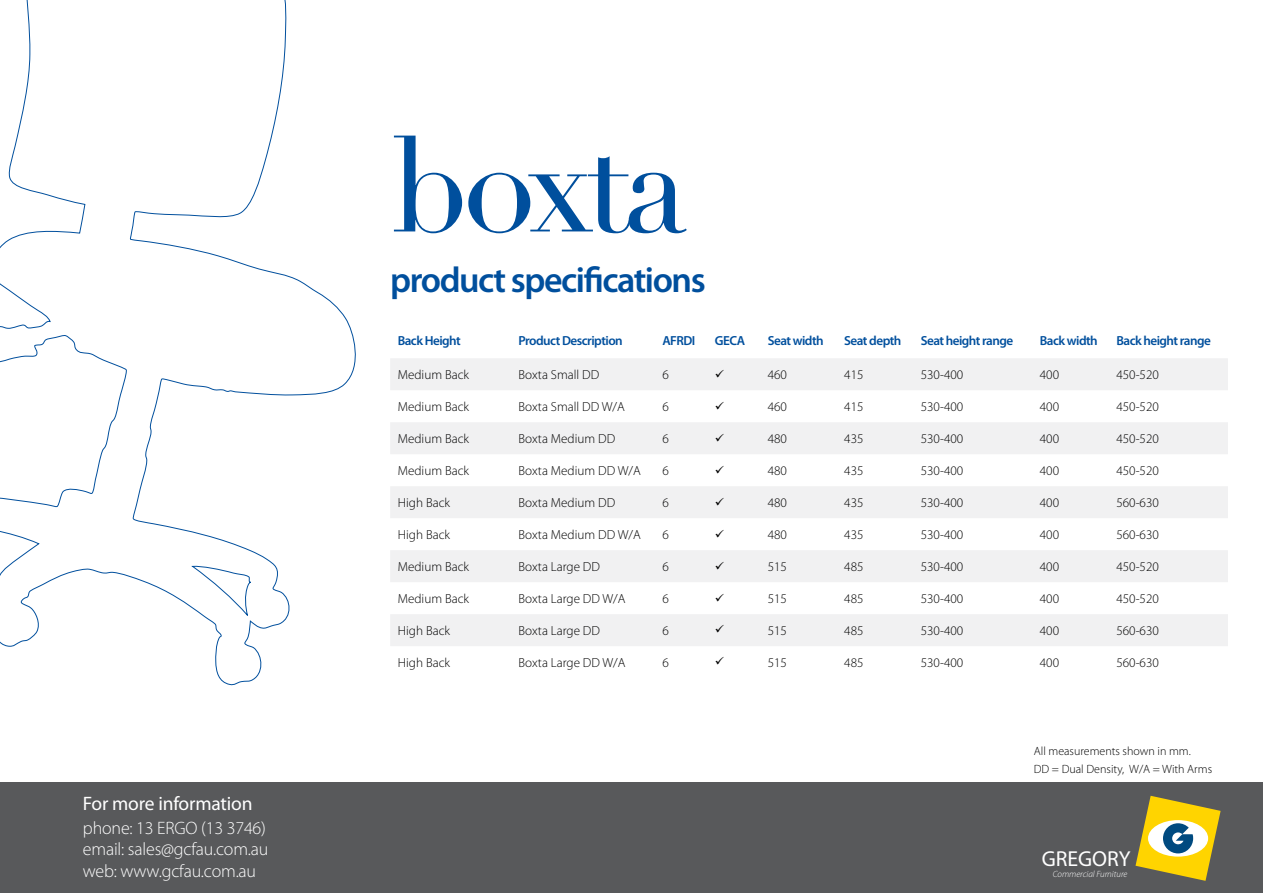
<style>
.page{position:relative;width:1263px;height:893px;background:#fff}
.page>*{position:absolute;margin:0;border:0;box-sizing:border-box;transform-origin:0 0}
.t1{font:132.9px "Didot LT Std";letter-spacing:-.05em;color:#004f9d}
.t2{font:600 36px "Myriad Pro";letter-spacing:-.04em;color:#004f9d}
.t3{font:21.75px "Myriad Pro";color:#fff}
.t4{font:19.5px "Myriad Pro";letter-spacing:-.01em;color:#fff}
.t5{font:300 18px/21.8px "Myriad Pro";letter-spacing:-.01em;color:#fff}
.t6{font:300 13.2px "Myriad Pro";color:#000}
.t7{font:600 13.2px "Myriad Pro";letter-spacing:-.04em;color:#004f9d}
.t8{font:300 12px "Myriad Pro";color:#000}
.t9{font:italic 300 9px "Myriad Pro";color:#fff}
</style>
<div class="page">
<svg style="left:390px;top:358px;width:838px;height:288px;fill:#f1f1f2"></svg>
<svg style="left:0;top:0;width:356px;height:685px"></svg>
<div style="left:0;top:782px;width:1263px;height:111px;background:#58595b"></div>
<svg style="left:1135px;top:796px;width:85px;height:85px"></svg>
<svg style="left:716px;top:369px;width:8px;height:8px"></svg>
<svg style="left:716px;top:401px;width:8px;height:8px"></svg>
<svg style="left:716px;top:433px;width:8px;height:8px"></svg>
<svg style="left:716px;top:465px;width:8px;height:8px"></svg>
<svg style="left:716px;top:497px;width:8px;height:8px"></svg>
<svg style="left:716px;top:529px;width:8px;height:8px"></svg>
<svg style="left:716px;top:561px;width:8px;height:8px"></svg>
<svg style="left:716px;top:593px;width:8px;height:8px"></svg>
<svg style="left:716px;top:625px;width:8px;height:8px"></svg>
<p class="t4" style="left:83px;top:791px;width:171px">For more information</p>
<p class="t5" style="left:83px;top:817px;width:187px">phone: 13 ERGO (13 3746) email: sales@gcfau.com.au web: www.gcfau.com.au</p>
<p class="t1" style="left:390px;top:106px;width:298px">boxta</p>
<p class="t2" style="left:390px;top:257px;width:317px">product specifications</p>
<p class="t7" style="left:398px;top:332px;width:65px">Back Height</p>
<p class="t7" style="left:518px;top:332px;width:106px">Product Description</p>
<p class="t7" style="left:662px;top:332px;width:34px">AFRDI</p>
<p class="t7" style="left:715px;top:332px;width:32px">GECA</p>
<p class="t7" style="left:768px;top:332px;width:57px">Seat width</p>
<p class="t7" style="left:844px;top:332px;width:59px">Seat depth</p>
<p class="t7" style="left:921px;top:332px;width:94px">Seat height range</p>
<p class="t7" style="left:1040px;top:332px;width:59px">Back width</p>
<p class="t7" style="left:1116px;top:332px;width:96px">Back height range</p>
<p class="t6" style="left:398px;top:367px;width:73px">Medium Back</p>
<p class="t6" style="left:518px;top:367px;width:82px">Boxta Small DD</p>
<p class="t6" style="left:662px;top:367px;width:8px">6</p>
<p class="t6" style="left:768px;top:367px;width:21px">460</p>
<p class="t6" style="left:844px;top:367px;width:21px">415</p>
<p class="t6" style="left:921px;top:367px;width:44px">530-400</p>
<p class="t6" style="left:1040px;top:367px;width:21px">400</p>
<p class="t6" style="left:1116px;top:367px;width:44px">450-520</p>
<p class="t6" style="left:398px;top:399px;width:73px">Medium Back</p>
<p class="t6" style="left:518px;top:399px;width:108px">Boxta Small DD W/A</p>
<p class="t6" style="left:662px;top:399px;width:8px">6</p>
<p class="t6" style="left:768px;top:399px;width:21px">460</p>
<p class="t6" style="left:844px;top:399px;width:21px">415</p>
<p class="t6" style="left:921px;top:399px;width:44px">530-400</p>
<p class="t6" style="left:1040px;top:399px;width:21px">400</p>
<p class="t6" style="left:1116px;top:399px;width:44px">450-520</p>
<p class="t6" style="left:398px;top:431px;width:73px">Medium Back</p>
<p class="t6" style="left:518px;top:431px;width:98px">Boxta Medium DD</p>
<p class="t6" style="left:662px;top:431px;width:8px">6</p>
<p class="t6" style="left:768px;top:431px;width:21px">480</p>
<p class="t6" style="left:844px;top:431px;width:21px">435</p>
<p class="t6" style="left:921px;top:431px;width:44px">530-400</p>
<p class="t6" style="left:1040px;top:431px;width:21px">400</p>
<p class="t6" style="left:1116px;top:431px;width:44px">450-520</p>
<p class="t6" style="left:398px;top:463px;width:73px">Medium Back</p>
<p class="t6" style="left:518px;top:463px;width:124px">Boxta Medium DD W/A</p>
<p class="t6" style="left:662px;top:463px;width:8px">6</p>
<p class="t6" style="left:768px;top:463px;width:21px">480</p>
<p class="t6" style="left:844px;top:463px;width:21px">435</p>
<p class="t6" style="left:921px;top:463px;width:44px">530-400</p>
<p class="t6" style="left:1040px;top:463px;width:21px">400</p>
<p class="t6" style="left:1116px;top:463px;width:44px">450-520</p>
<p class="t6" style="left:398px;top:495px;width:54px">High Back</p>
<p class="t6" style="left:518px;top:495px;width:98px">Boxta Medium DD</p>
<p class="t6" style="left:662px;top:495px;width:8px">6</p>
<p class="t6" style="left:768px;top:495px;width:21px">480</p>
<p class="t6" style="left:844px;top:495px;width:21px">435</p>
<p class="t6" style="left:921px;top:495px;width:44px">530-400</p>
<p class="t6" style="left:1040px;top:495px;width:21px">400</p>
<p class="t6" style="left:1116px;top:495px;width:44px">560-630</p>
<p class="t6" style="left:398px;top:527px;width:54px">High Back</p>
<p class="t6" style="left:518px;top:527px;width:124px">Boxta Medium DD W/A</p>
<p class="t6" style="left:662px;top:527px;width:8px">6</p>
<p class="t6" style="left:768px;top:527px;width:21px">480</p>
<p class="t6" style="left:844px;top:527px;width:21px">435</p>
<p class="t6" style="left:921px;top:527px;width:44px">530-400</p>
<p class="t6" style="left:1040px;top:527px;width:21px">400</p>
<p class="t6" style="left:1116px;top:527px;width:44px">560-630</p>
<p class="t6" style="left:398px;top:559px;width:73px">Medium Back</p>
<p class="t6" style="left:518px;top:559px;width:83px">Boxta Large DD</p>
<p class="t6" style="left:662px;top:559px;width:8px">6</p>
<p class="t6" style="left:768px;top:559px;width:21px">515</p>
<p class="t6" style="left:844px;top:559px;width:21px">485</p>
<p class="t6" style="left:921px;top:559px;width:44px">530-400</p>
<p class="t6" style="left:1040px;top:559px;width:21px">400</p>
<p class="t6" style="left:1116px;top:559px;width:44px">450-520</p>
<p class="t6" style="left:398px;top:591px;width:73px">Medium Back</p>
<p class="t6" style="left:518px;top:591px;width:109px">Boxta Large DD W/A</p>
<p class="t6" style="left:662px;top:591px;width:8px">6</p>
<p class="t6" style="left:768px;top:591px;width:21px">515</p>
<p class="t6" style="left:844px;top:591px;width:21px">485</p>
<p class="t6" style="left:921px;top:591px;width:44px">530-400</p>
<p class="t6" style="left:1040px;top:591px;width:21px">400</p>
<p class="t6" style="left:1116px;top:591px;width:44px">450-520</p>
<p class="t6" style="left:398px;top:623px;width:54px">High Back</p>
<p class="t6" style="left:518px;top:623px;width:83px">Boxta Large DD</p>
<p class="t6" style="left:662px;top:623px;width:8px">6</p>
<p class="t6" style="left:768px;top:623px;width:21px">515</p>
<p class="t6" style="left:844px;top:623px;width:21px">485</p>
<p class="t6" style="left:921px;top:623px;width:44px">530-400</p>
<p class="t6" style="left:1040px;top:623px;width:21px">400</p>
<p class="t6" style="left:1116px;top:623px;width:44px">560-630</p>
<p class="t6" style="left:398px;top:655px;width:54px">High Back</p>
<p class="t6" style="left:518px;top:655px;width:109px">Boxta Large DD W/A</p>
<p class="t6" style="left:662px;top:655px;width:8px">6</p>
<p class="t6" style="left:768px;top:655px;width:21px">515</p>
<p class="t6" style="left:844px;top:655px;width:21px">485</p>
<p class="t6" style="left:921px;top:655px;width:44px">530-400</p>
<p class="t6" style="left:1040px;top:655px;width:21px">400</p>
<p class="t6" style="left:1116px;top:655px;width:44px">560-630</p>
<p class="t8" style="left:1034px;top:744px;width:159px">All measurements shown in mm.</p>
<p class="t8" style="left:1034px;top:762px;width:180px">DD = Dual Density, W/A = With Arms</p>
<h3 class="t3" style="left:1042px;top:845px;width:90px">GREGORY</h3>
<p class="t9" style="left:1053px;top:869px;width:76px">Commercial Furniture</p>
</div>
